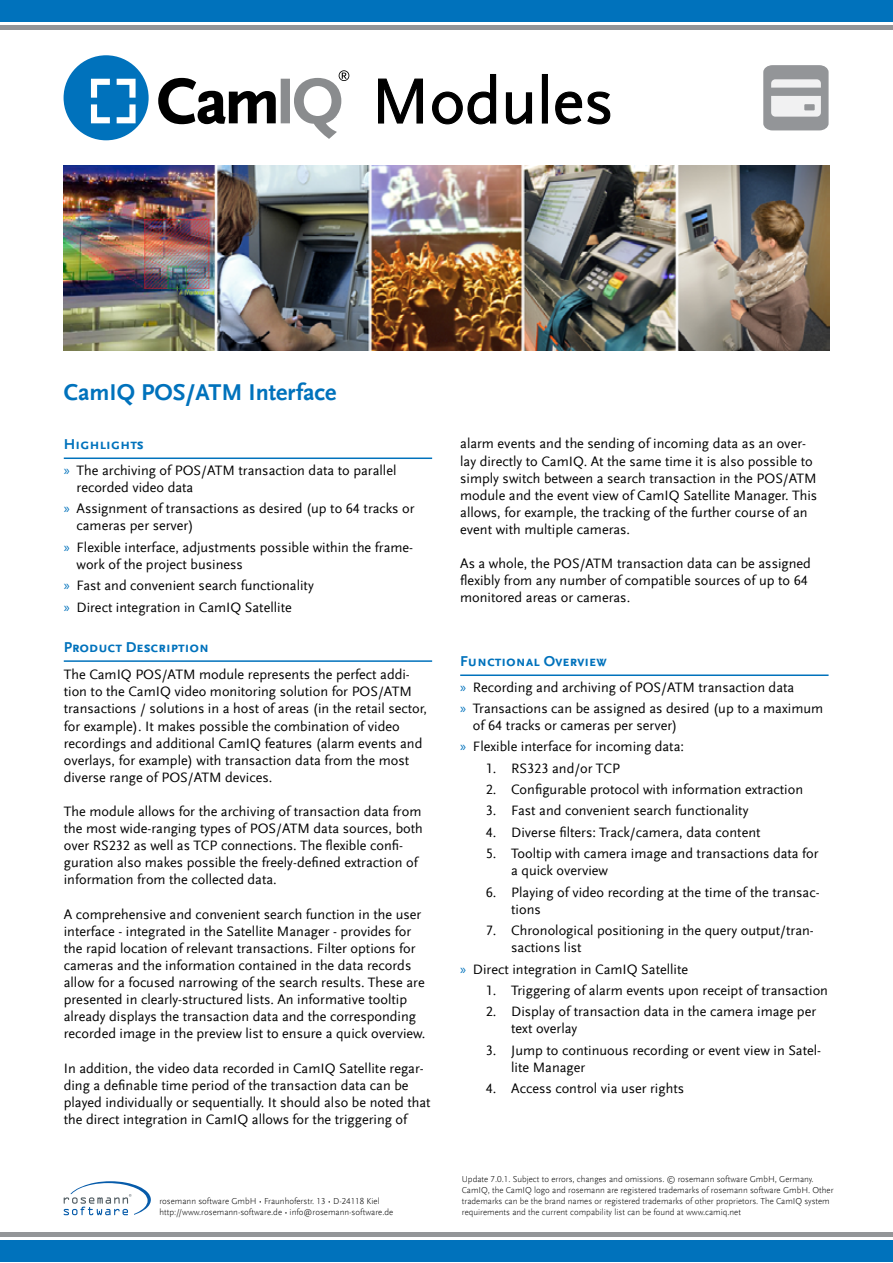
<style>
.page{position:relative;width:893px;height:1263px;background:#fff}
.page>*{position:absolute;margin:0;border:0;box-sizing:border-box;transform-origin:0 0}
.t1{font:66.45px "Scala Sans Offc Pro";color:#000}
.t2{font:700 24px "Scala Sans Offc Pro";color:#0072bc}
.t3{font:700 15px "Scala Sans Sc Offc Pro";color:#0072bc}
.t4{font:14.25px/17.1px "Scala Sans Offc Pro";color:#000}
.t5{font:300 9px/10.8px "Scala Sans Offc Pro";color:#000}
.s1{font-family:"Myriad Pro";color:#0072bc}
</style>
<div class="page">
<hr style="left:64px;top:457px;width:368px;height:2px;background:#0072bc">
<hr style="left:64px;top:660px;width:368px;height:2px;background:#0072bc">
<hr style="left:460px;top:674px;width:369px;height:2px;background:#0072bc">
<div style="left:0;top:0;width:893px;height:21px;background:#0072bc"></div>
<hr style="left:0;top:26px;width:893px;height:4px;background:#939598">
<div style="left:64px;top:55px;width:85px;height:85px;background:#0072bc;border-radius:50%"></div>
<svg style="left:91px;top:79px;width:19px;height:19px"></svg>
<svg style="left:117px;top:79px;width:19px;height:19px"></svg>
<svg style="left:91px;top:104px;width:19px;height:19px"></svg>
<svg style="left:117px;top:104px;width:19px;height:19px"></svg>
<svg style="left:158px;top:70px;width:191px;height:69px"></svg>
<svg style="left:378px;top:78px;width:45px;height:46px"></svg>
<svg style="left:432px;top:74px;width:65px;height:51px"></svg>
<svg style="left:505px;top:92px;width:28px;height:33px"></svg>
<div style="left:542px;top:74px;width:6px;height:50px;border:1px solid #000"></div>
<svg style="left:555px;top:91px;width:56px;height:34px"></svg>
<div style="left:0;top:1241px;width:893px;height:21px;background:#0072bc"></div>
<hr style="left:0;top:1232px;width:893px;height:4px;background:#939598">
<img style="left:64px;top:166px;width:765px;height:185px">
<svg style="left:64px;top:1181px;width:87px;height:34px"></svg>
<svg style="left:763px;top:65px;width:66px;height:66px"></svg>
<h1 class="t1" style="left:371px;top:63px;width:244px">Modules</h1>
<h2 class="t2" style="left:64px;top:379px;width:274px">CamIQ POS/ATM Interface</h2>
<p class="t3" style="left:64px;top:435px;width:82px">Highlights</p>
<p class="t4" style="left:77px;top:461px;width:321px;text-indent:-13px"><span class="s1">»</span> The archiving of POS/ATM transaction data to parallel recorded video data</p>
<p class="t4" style="left:77px;top:500px;width:339px;text-indent:-13px"><span class="s1">»</span> Assignment of transactions as desired (up to 64 tracks or cameras per server)</p>
<p class="t4" style="left:77px;top:538px;width:338px;text-indent:-13px"><span class="s1">»</span> Flexible interface, adjustments possible within the frame&shy;work of the project business</p>
<p class="t4" style="left:64px;top:574px;width:251px;line-height:22.2px"><span class="s1">»</span> Fast and convenient search functionality <span class="s1">»</span> Direct integration in CamIQ Satellite</p>
<p class="t3" style="left:64px;top:638px;width:147px">Product Description</p>
<p class="t4" style="left:64px;top:666px;width:365px">The CamIQ POS/ATM module represents the perfect addi&shy;tion to the CamIQ video monitoring solution for POS/ATM transactions / solutions in a host of areas (in the retail sector, for example). It makes possible the combination of video recordings and additional CamIQ features (alarm events and overlays, for example) with transaction data from the most diverse range of POS/ATM devices.</p>
<p class="t4" style="left:64px;top:803px;width:361px">The module allows for the archiving of transaction data from the most wide-ranging types of POS/ATM data sources, both over RS232 as well as TCP connections. The flexible confi&shy;guration also makes possible the freely-defined extraction of information from the collected data.</p>
<p class="t4" style="left:64px;top:905px;width:363px">A comprehensive and convenient search function in the user interface - integrated in the Satellite Manager - provides for the rapid location of relevant transactions. Filter options for cameras and the information contained in the data records allow for a focused narrowing of the search results. These are presented in clearly-structured lists. An informative tooltip already displays the transaction data and the corresponding recorded image in the preview list to ensure a quick overview.</p>
<p class="t4" style="left:64px;top:1059px;width:368px">In addition, the video data recorded in CamIQ Satellite regar&shy;ding a definable time period of the transaction data can be played individually or sequentially. It should also be noted that the direct integration in CamIQ allows for the triggering of</p>
<p class="t5" style="left:159px;top:1195px;width:235px">rosemann software GmbH • Fraunhoferstr. 13 • D-24118 Kiel http://www.rosemann-software.de • info@rosemann-software.de</p>
<p class="t4" style="left:460px;top:435px;width:359px">alarm events and the sending of incoming data as an over&shy;lay directly to CamIQ. At the same time it is also possible to simply switch between a search transaction in the POS/ATM module and the event view of CamIQ Satellite Manager. This allows, for example, the tracking of the further course of an event with multiple cameras.</p>
<p class="t4" style="left:460px;top:555px;width:352px">As a whole, the POS/ATM transaction data can be assigned flexibly from any number of compatible sources of up to 64 monitored areas or cameras.</p>
<p class="t3" style="left:460px;top:652px;width:148px">Functional Overview</p>
<p class="t4" style="left:460px;top:676px;width:364px;line-height:21.3px"><span class="s1">»</span> Recording and archiving of POS/ATM transaction data<br><span class="s1">»</span> Transactions can be assigned as desired (up to a maximum</p>
<p class="t4" style="left:460px;top:715px;width:225px;line-height:21.3px;text-align:center">of 64 tracks or cameras per server)<br><span class="s1">»</span> Flexible interface for incoming data:</p>
<p class="t4" style="left:486px;top:760px;width:136px">1. RS323 and/or TCP</p>
<p class="t4" style="left:486px;top:781px;width:319px">2. Configurable protocol with information extraction</p>
<p class="t4" style="left:486px;top:802px;width:264px">3. Fast and convenient search functionality</p>
<p class="t4" style="left:486px;top:824px;width:276px">4. Diverse filters: Track/camera, data content</p>
<p class="t4" style="left:511px;top:845px;width:309px;text-indent:-26px">5. Tooltip with camera image and transactions data for a quick overview</p>
<p class="t4" style="left:511px;top:883px;width:310px;text-indent:-26px">6. Playing of video recording at the time of the transac&shy;tions</p>
<p class="t4" style="left:511px;top:922px;width:304px;text-indent:-26px">7. Chronological positioning in the query output/tran&shy;sactions list</p>
<p class="t4" style="left:460px;top:960px;width:229px"><span class="s1">»</span> Direct integration in CamIQ Satellite</p>
<p class="t4" style="left:486px;top:982px;width:344px">1. Triggering of alarm events upon receipt of transaction</p>
<p class="t4" style="left:511px;top:1003px;width:306px;text-indent:-26px">2. Display of transaction data in the camera image per text overlay</p>
<p class="t4" style="left:511px;top:1041px;width:311px;text-indent:-26px">3. Jump to continuous recording or event view in Satel&shy;lite Manager</p>
<p class="t4" style="left:486px;top:1080px;width:200px">4. Access control via user rights</p>
<p class="t5" style="left:462px;top:1174px;width:373px">Update 7.0.1. Subject to errors, changes and omissions. © rosemann software GmbH, Germany.<br>CamIQ, the CamIQ logo and rosemann are registered trademarks of rosemann software GmbH. Other trademarks can be the brand names or registered trademarks of other proprietors. The CamIQ system requirements and the current compability list can be found at www.camiq.net</p>
</div>
